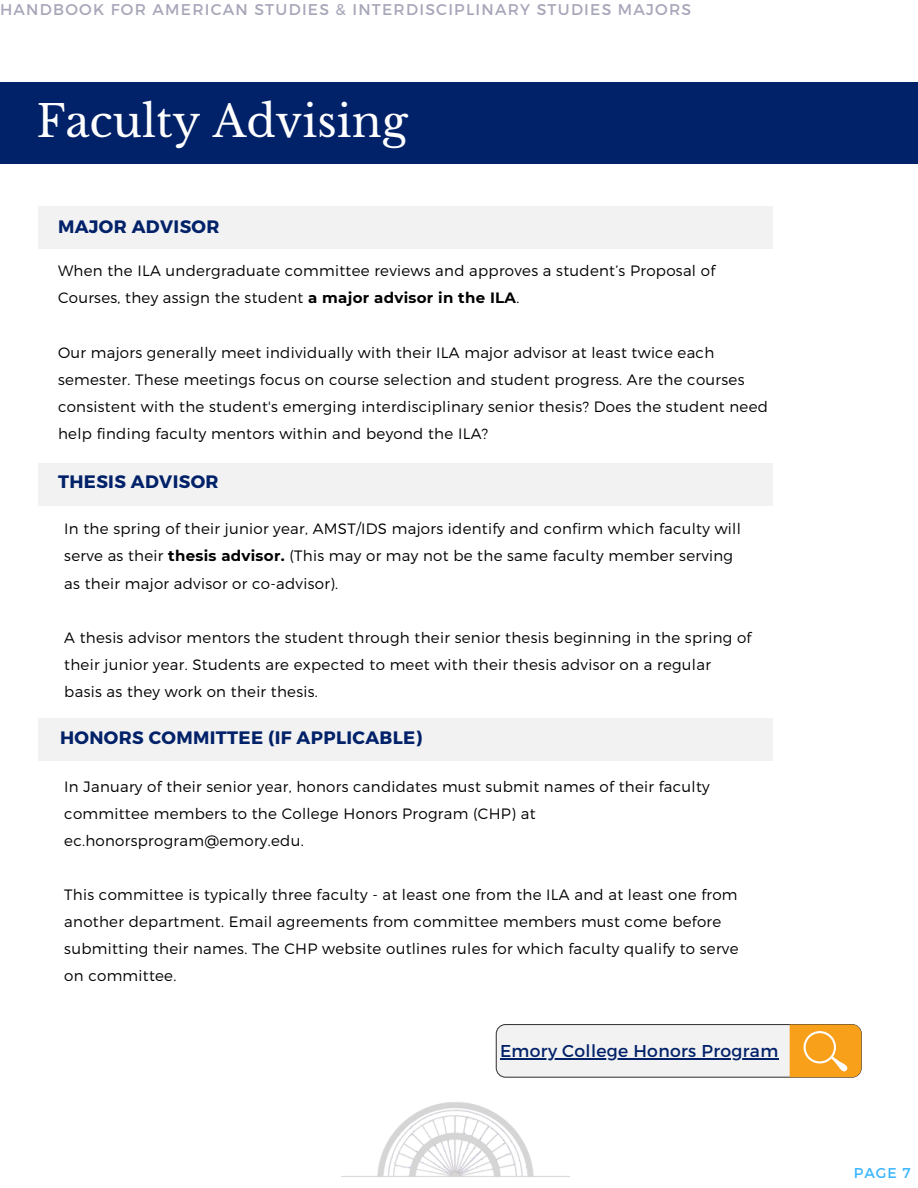
<style>
.page{position:relative;width:918px;height:1188px;background:#fff}
.page>*{position:absolute;margin:0;border:0;box-sizing:border-box;transform-origin:0 0}
.t1{font:43.5px "Libre Baskerville";color:#fff}
.t2{font:700 18px "Montserrat";letter-spacing:.02em;color:#012169}
.t3{font:17.1px "Montserrat";letter-spacing:.02em;color:#012169}
.t4{font:15.6px "Montserrat";letter-spacing:.08em;color:#3f3e67}
.t5{font:300 15px/27px "Montserrat";letter-spacing:.02em;color:#000}
.t6{font:14.25px "Montserrat";color:#38b6ff}
.s1{font-weight:700}
</style>
<div class="page">
<div style="left:496px;top:1025px;width:365px;height:52px;background:#f2f2f2;border-radius:9px"></div>
<div style="left:496px;top:1024px;width:366px;height:54px;border:1px solid #3a3535;border-radius:9px"></div>
<svg style="left:790px;top:1025px;width:71px;height:52px;background:#f8a72d"></svg>
<hr style="left:500px;top:1058px;width:279px;height:1px;background:#012169">
<div style="left:39px;top:463px;width:734px;height:43px;background:#f2f2f2"></div>
<div style="left:39px;top:718px;width:734px;height:43px;background:#f2f2f2"></div>
<div style="left:39px;top:206px;width:734px;height:43px;background:#f2f2f2"></div>
<div style="left:0;top:82px;width:918px;height:82px;background:#012169"></div>
<img style="left:342px;top:1102px;width:228px;height:75px">
<p class="t4" style="left:0;top:0;width:693px">HANDBOOK FOR AMERICAN STUDIES &amp; INTERDISCIPLINARY STUDIES MAJORS</p>
<p class="t1" style="left:36px;top:95px;width:373px">Faculty Advising</p>
<p class="t2" style="left:58px;top:215px;width:163px">MAJOR ADVISOR</p>
<h2 class="t5" style="left:58px;top:256px;width:659px">When the ILA undergraduate committee reviews and approves a student’s Proposal of<br>Courses, they assign the student <span class="s1">a major advisor in the ILA</span>.</h2>
<p class="t5" style="left:58px;top:338px;width:712px">Our majors generally meet individually with their ILA major advisor at least twice each semester. These meetings focus on course selection and student progress. Are the courses consistent with the student's emerging interdisciplinary senior thesis? Does the student need help finding faculty mentors within and beyond the ILA?</p>
<p class="t2" style="left:58px;top:470px;width:162px">THESIS ADVISOR</p>
<h1 class="t5" style="left:64px;top:514px;width:678px;line-height:27.6px">In the spring of their junior year, AMST/IDS majors identify and confirm which faculty will serve as their <span class="s1">thesis advisor.</span> (This may or may not be the same faculty member serving as their major advisor or co-advisor).</h1>
<h2 class="t5" style="left:64px;top:623px;width:689px">A thesis advisor mentors the student through their senior thesis beginning in the spring of their junior year. Students are expected to meet with their thesis advisor on a regular basis as they work on their thesis.</h2>
<p class="t2" style="left:60px;top:726px;width:364px">HONORS COMMITTEE (IF APPLICABLE)</p>
<p class="t5" style="left:64px;top:772px;width:647px">In January of their senior year, honors candidates must submit names of their faculty committee members to the College Honors Program (CHP) at ec.honorsprogram@emory.edu.</p>
<p class="t5" style="left:64px;top:880px;width:676px">This committee is typically three faculty - at least one from the ILA and at least one from another department. Email agreements from committee members must come before submitting their names. The CHP website outlines rules for which faculty qualify to serve on committee.</p>
<h2 class="t3" style="left:500px;top:1040px;width:280px">Emory College Honors Program</h2>
<h4 class="t6" style="left:854px;top:1164px;width:58px">PAGE 7</h4>
</div>
